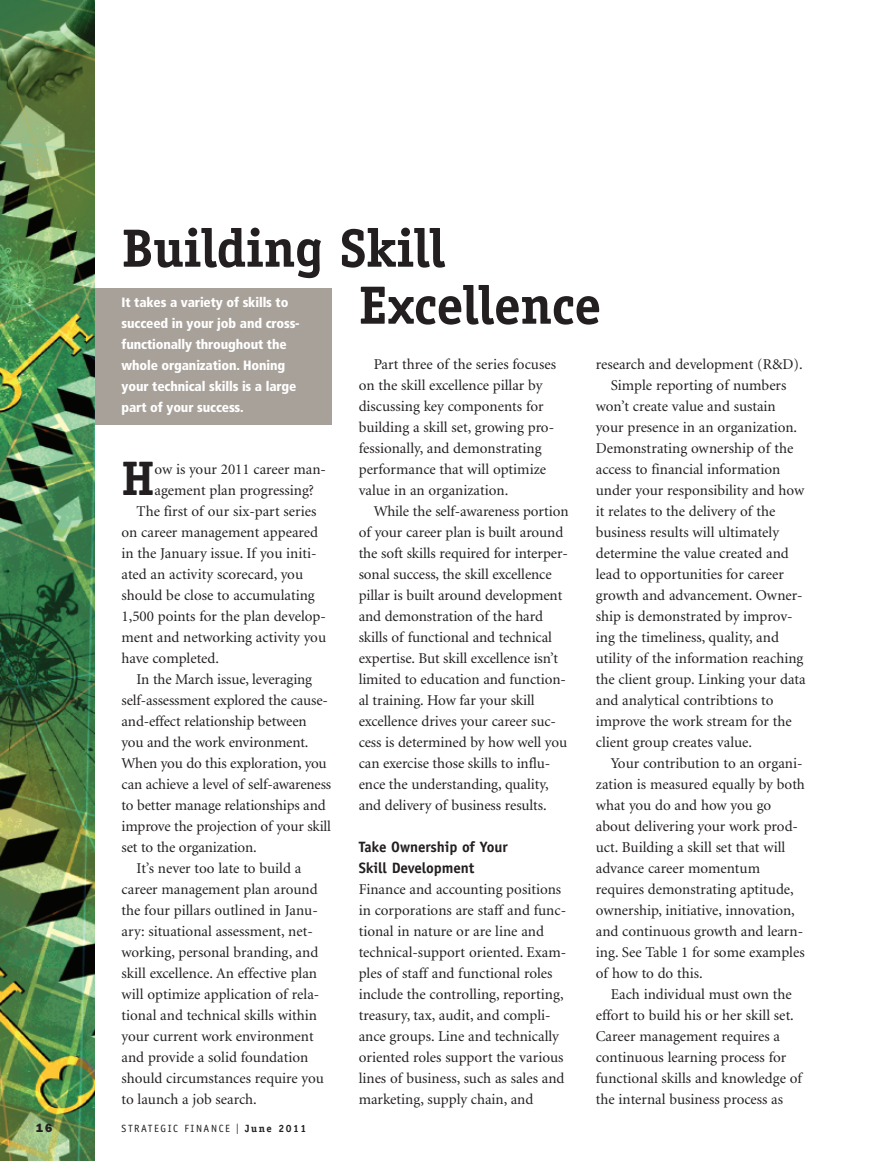
<style>
.page{position:relative;width:878px;height:1161px;background:#fff}
.page>*{position:absolute;margin:0;border:0;box-sizing:border-box;transform-origin:0 0}
.t1{font:700 54px/57px "Officina Serif";letter-spacing:-.01em;color:#231f20}
.t2{font:700 48.6px "Officina Serif";color:#231f20}
.t3{font:15px/21px "Minion";color:#231f20}
.t4{font:700 15px/21px "Officina Sans";letter-spacing:-.005em;color:#231f20}
.t5{font:900 condensed 13.5px/21px "Frutiger";letter-spacing:-.01em;color:#fff}
.t6{font:800 12px "Franklin Gothic";color:#231f20}
.t7{font:10.5px "Officina Sans";letter-spacing:.15em;color:#231f20}
.s1{font-family:"Franklin Gothic";font-size:15px}
.s2{font-family:"Officina Serif";font-weight:700}
</style>
<div class="page">
<div style="left:90px;top:288px;width:242px;height:136px;background:#a8a199"></div>
<img style="left:0;top:0;width:94px;height:1161px">
<h1 class="t1" style="left:359px;top:224px;width:244px;text-indent:-237px">Building Skill<br>Excellence</h1>
<p class="t5" style="left:122px;top:293px;width:180px">It takes a variety of skills to succeed in your job and cross&shy;functionally throughout the whole organization. Honing your technical skills is a large part of your success.</p>
<p class="t3" style="left:596px;top:355px;width:208px">research and development (R&amp;D).</p>
<p class="t3" style="left:610px;top:376px;width:177px">Simple reporting of numbers</p>
<p class="t3" style="left:596px;top:397px;width:181px">won’t create value and sustain</p>
<p class="t3" style="left:596px;top:418px;width:203px">your presence in an organization.</p>
<p class="t3" style="left:596px;top:439px;width:199px">Demonstrating ownership of the</p>
<p class="t3" style="left:596px;top:460px;width:186px">access to financial information</p>
<p class="t3" style="left:596px;top:481px;width:210px">under your responsibility and how</p>
<p class="t3" style="left:596px;top:502px;width:181px">it relates to the delivery of the</p>
<p class="t3" style="left:596px;top:523px;width:185px">business results will ultimately</p>
<p class="t3" style="left:596px;top:544px;width:194px">determine the value created and</p>
<p class="t3" style="left:596px;top:565px;width:189px">lead to opportunities for career</p>
<p class="t3" style="left:595px;top:586px;width:208px">growth and advancement. Owner-</p>
<p class="t3" style="left:596px;top:607px;width:198px">ship is demonstrated by improv-</p>
<p class="t3" style="left:596px;top:628px;width:184px">ing the timeliness, quality, and</p>
<p class="t3" style="left:596px;top:649px;width:209px">utility of the information reaching</p>
<p class="t3" style="left:596px;top:670px;width:211px">the client group. Linking your data</p>
<p class="t3" style="left:596px;top:691px;width:179px">and analytical contribtions to</p>
<p class="t3" style="left:596px;top:712px;width:197px">improve the work stream for the</p>
<p class="t3" style="left:596px;top:733px;width:158px">client group creates value.</p>
<p class="t3" style="left:610px;top:754px;width:193px">Your contribution to an organi-</p>
<p class="t3" style="left:596px;top:775px;width:211px">zation is measured equally by both</p>
<p class="t3" style="left:595px;top:796px;width:177px">what you do and how you go</p>
<p class="t3" style="left:595px;top:817px;width:204px">about delivering your work prod-</p>
<p class="t3" style="left:595px;top:838px;width:191px">uct. Building a skill set that will</p>
<p class="t3" style="left:595px;top:859px;width:166px">advance career momentum</p>
<p class="t3" style="left:595px;top:880px;width:199px">requires demonstrating aptitude,</p>
<p class="t3" style="left:595px;top:901px;width:200px">ownership, initiative, innovation,</p>
<p class="t3" style="left:595px;top:922px;width:209px">and continuous growth and learn-</p>
<p class="t3" style="left:595px;top:943px;width:210px">ing. See Table 1 for some examples</p>
<p class="t3" style="left:595px;top:964px;width:108px">of how to do this.</p>
<p class="t3" style="left:610px;top:985px;width:182px">Each individual must own the</p>
<p class="t3" style="left:595px;top:1006px;width:199px">effort to build his or her skill set.</p>
<p class="t3" style="left:595px;top:1027px;width:186px">Career management requires a</p>
<p class="t3" style="left:595px;top:1048px;width:192px">continuous learning process for</p>
<p class="t3" style="left:595px;top:1069px;width:207px">functional skills and knowledge of</p>
<p class="t3" style="left:595px;top:1090px;width:189px">the internal business process as</p>
<p class="t3" style="left:358px;top:355px;width:199px;text-indent:15px">Part three of the series focuses on the skill excellence pillar by discussing key components for building a skill set, growing pro&shy;fessionally, and demonstrating performance that will optimize value in an organization.</p>
<p class="t3" style="left:358px;top:502px;width:211px;text-indent:15px">While the self-awareness portion of your career plan is built around the soft skills required for interper&shy;sonal success, the skill excellence pillar is built around development and demonstration of the hard skills of functional and technical expertise. But skill excellence isn’t limited to education and function&shy;al training. How far your skill excellence drives your career suc&shy;cess is determined by how well you can exercise those skills to influ&shy;ence the understanding, quality, and delivery of business results.</p>
<p class="t4" style="left:358px;top:838px;width:151px">Take Ownership of Your<br>Skill Development</p>
<p class="t3" style="left:358px;top:880px;width:209px">Finance and accounting positions in corporations are staff and func&shy;tional in nature or are line and technical-support oriented. Exam&shy;ples of staff and functional roles include the controlling, reporting, treasury, tax, audit, and compli&shy;ance groups. Line and technically oriented roles support the various lines of business, such as sales and marketing, supply chain, and</p>
<h2 class="t2" style="left:122px;top:460px;width:35px">H</h2>
<p class="t3" style="left:154px;top:460px;width:173px">ow is your 2011 career man-</p>
<p class="t3" style="left:154px;top:481px;width:161px">agement plan progressing?</p>
<p class="t3" style="left:136px;top:502px;width:181px">The first of our six-part series</p>
<p class="t3" style="left:122px;top:523px;width:198px">on career management appeared</p>
<p class="t3" style="left:122px;top:544px;width:196px">in the January issue. If you initi-</p>
<p class="t3" style="left:122px;top:565px;width:183px">ated an activity scorecard, you</p>
<p class="t3" style="left:122px;top:586px;width:195px">should be close to accumulating</p>
<p class="t3" style="left:122px;top:607px;width:206px">1,500 points for the plan develop-</p>
<p class="t3" style="left:122px;top:628px;width:206px">ment and networking activity you</p>
<p class="t3" style="left:122px;top:649px;width:99px">have completed.</p>
<p class="t3" style="left:136px;top:670px;width:177px">In the March issue, leveraging</p>
<p class="t3" style="left:122px;top:691px;width:208px">self-assessment explored the cause-</p>
<p class="t3" style="left:122px;top:712px;width:186px">and-effect relationship between</p>
<p class="t3" style="left:122px;top:733px;width:188px">you and the work environment.</p>
<p class="t3" style="left:122px;top:754px;width:207px">When you do this exploration, you</p>
<p class="t3" style="left:122px;top:775px;width:211px">can achieve a level of self-awareness</p>
<p class="t3" style="left:122px;top:796px;width:205px">to better manage relationships and</p>
<p class="t3" style="left:122px;top:817px;width:211px">improve the projection of your skill</p>
<p class="t3" style="left:122px;top:838px;width:137px">set to the organization.</p>
<p class="t3" style="left:136px;top:859px;width:166px">It’s never too late to build a</p>
<p class="t3" style="left:122px;top:880px;width:197px">career management plan around</p>
<p class="t3" style="left:122px;top:901px;width:198px">the four pillars outlined in Janu-</p>
<p class="t3" style="left:121px;top:922px;width:193px">ary: situational assessment, net-</p>
<p class="t3" style="left:121px;top:943px;width:198px">working, personal branding, and</p>
<p class="t3" style="left:121px;top:964px;width:197px">skill excellence. An effective plan</p>
<p class="t3" style="left:121px;top:985px;width:199px">will optimize application of rela-</p>
<p class="t3" style="left:121px;top:1006px;width:197px">tional and technical skills within</p>
<p class="t3" style="left:121px;top:1027px;width:194px">your current work environment</p>
<p class="t3" style="left:121px;top:1048px;width:188px">and provide a solid foundation</p>
<p class="t3" style="left:121px;top:1069px;width:204px">should circumstances require you</p>
<p class="t3" style="left:121px;top:1090px;width:137px">to launch a job search.</p>
<p class="t6" style="left:36px;top:1124px;width:18px">16</p>
<p class="t7" style="left:122px;top:1125px;width:186px">STRATEGIC FINANCE <span class="s1">I</span> <span class="s2">June 2011</span></p>
</div>
